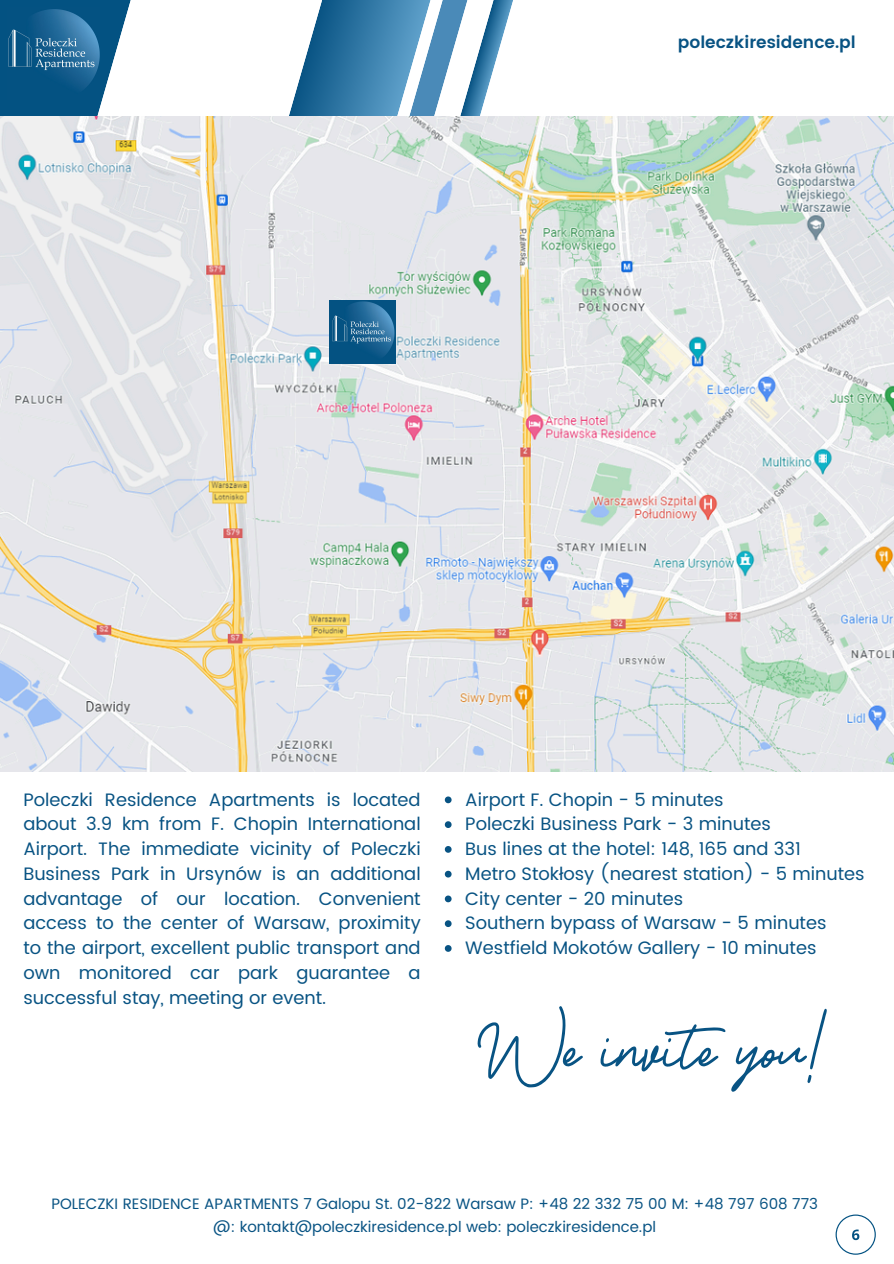
<style>
.page{position:relative;width:894px;height:1264px;background:#fff}
.page>*{position:absolute;margin:0;border:0;box-sizing:border-box;transform-origin:0 0}
.t1{font:103.05px "Boss Signature";color:#085383}
.t2{font:18px/24.8px "Poppins";color:#085383;text-align:justify}
.t3{font:600 16.95px "Poppins";color:#085383}
.t4{font:15px "Poppins";color:#085383}
</style>
<div class="page">
<svg style="left:73px;top:0;width:432px;height:117px"></svg>
<img style="left:7px;top:7px;width:93px;height:92px">
<img style="left:0;top:117px;width:893px;height:654px">
<img style="left:329px;top:301px;width:66px;height:63px">
<svg style="left:835px;top:1214px;width:40px;height:40px"></svg>
<svg style="left:444px;top:796px;width:7px;height:7px"></svg>
<svg style="left:444px;top:821px;width:7px;height:7px"></svg>
<svg style="left:444px;top:846px;width:7px;height:6px"></svg>
<svg style="left:444px;top:870px;width:7px;height:7px"></svg>
<svg style="left:444px;top:895px;width:7px;height:7px"></svg>
<svg style="left:444px;top:920px;width:7px;height:7px"></svg>
<svg style="left:444px;top:945px;width:7px;height:6px"></svg>
<p class="t3" style="left:677px;top:32px;width:179px">poleczkiresidence.pl</p>
<p class="t2" style="left:23px;top:787px;width:399px">Poleczki Residence Apartments is located about 3.9 km from F. Chopin International Airport. The immediate vicinity of Poleczki Business Park in Ursynów is an additional advantage of our location. Convenient access to the center of Warsaw, proximity to the airport, excellent public transport and own monitored car park guarantee a successful stay, meeting or event.</p>
<p class="t2" style="left:465px;top:787px;width:259px">Airport F. Chopin - 5 minutes</p>
<p class="t2" style="left:465px;top:811px;width:307px">Poleczki Business Park - 3 minutes</p>
<p class="t2" style="left:465px;top:836px;width:337px">Bus lines at the hotel: 148, 165 and 331</p>
<p class="t2" style="left:465px;top:861px;width:401px">Metro Stokłosy (nearest station) - 5 minutes</p>
<p class="t2" style="left:465px;top:886px;width:219px">City center - 20 minutes</p>
<h1 class="t2" style="left:465px;top:910px;width:362px">Southern bypass of Warsaw - 5 minutes</h1>
<p class="t2" style="left:465px;top:935px;width:352px">Westfield Mokotów Gallery - 10 minutes</p>
<p class="t1" style="left:476px;top:994px;width:353px">We invite you!</p>
<p class="t4" style="left:51px;top:1195px;width:767px">POLECZKI RESIDENCE APARTMENTS 7 Galopu St. 02-822 Warsaw P: +48 22 332 75 00 M: +48 797 608 773</p>
<h3 class="t4" style="left:213px;top:1217px;width:444px">@: kontakt@poleczkiresidence.pl web: poleczkiresidence.pl</h3>
</div>
